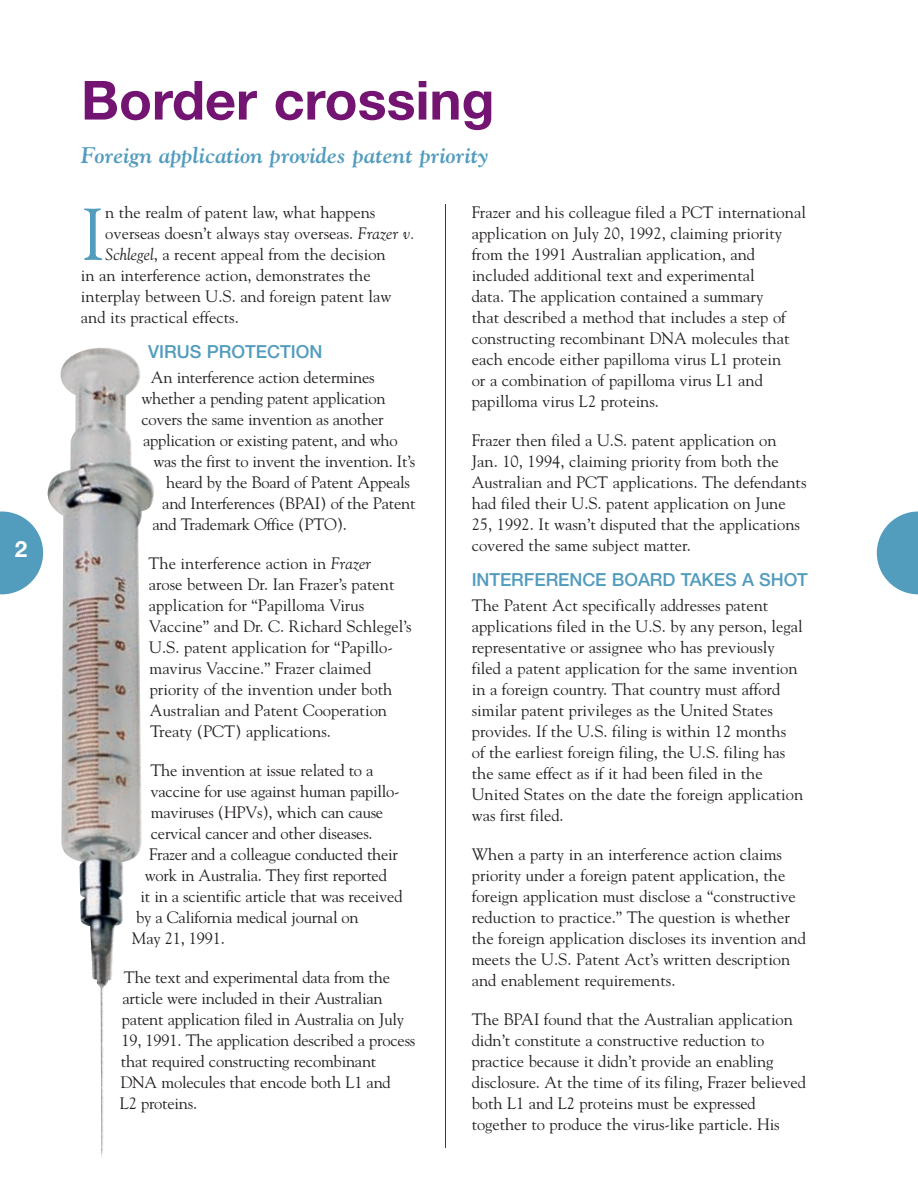
<style>
.page{position:relative;width:918px;height:1188px;background:#fff}
.page>*{position:absolute;margin:0;border:0;box-sizing:border-box;transform-origin:0 0}
.t1{font:72.9px "Goudy Std";color:#529cbe}
.t2{font:700 54px "Helvetica Neue LT Std";color:#731372}
.t3{font:italic 700 22.5px "Goudy Std";color:#529cbe}
.t4{font:700 22.5px "Helvetica Neue LT Std";color:#fff}
.t5{font:500 18px "Helvetica Neue LT Std";letter-spacing:-.005em;color:#529cbe}
.t6{font:16.5px/21px "Goudy Std";color:#231f20}
.s1{font-style:italic}
</style>
<div class="page">
<svg style="left:0;top:512px;width:43px;height:82px"></svg>
<hr style="left:445px;top:204px;width:1px;height:944px;background:#731372">
<svg style="left:877px;top:512px;width:41px;height:82px"></svg>
<img style="left:47px;top:347px;width:107px;height:811px">
<h3 class="t4" style="left:15px;top:541px;width:14px">2</h3>
<h2 class="t2" style="left:81px;top:81px;width:415px">Border crossing</h2>
<h3 class="t3" style="left:81px;top:142px;width:409px">Foreign application provides patent priority</h3>
<h1 class="t1" style="left:81px;top:192px;width:26px">I</h1>
<p class="t6" style="left:105px;top:202px;width:272px">n the realm of patent law, what happens</p>
<p class="t6" style="left:105px;top:223px;width:311px">overseas doesn’t always stay overseas. <span class="s1">Frazer v.</span></p>
<p class="t6" style="left:105px;top:244px;width:282px"><span class="s1">Schlegel</span>, a recent appeal from the decision</p>
<p class="t6" style="left:81px;top:265px;width:291px">in an interference action, demonstrates the</p>
<p class="t6" style="left:81px;top:286px;width:312px">interplay between U.S. and foreign patent law</p>
<p class="t6" style="left:81px;top:307px;width:159px">and its practical effects.</p>
<p class="t5" style="left:148px;top:345px;width:176px">VIRUS PROTECTION</p>
<p class="t6" style="left:151px;top:367px;width:225px">An interference action determines</p>
<p class="t6" style="left:142px;top:388px;width:246px">whether a pending patent application</p>
<p class="t6" style="left:141px;top:409px;width:244px">covers the same invention as another</p>
<p class="t6" style="left:143px;top:430px;width:256px">application or existing patent, and who</p>
<p class="t6" style="left:153px;top:451px;width:263px">was the first to invent the invention. It’s</p>
<p class="t6" style="left:166px;top:472px;width:246px">heard by the Board of Patent Appeals</p>
<p class="t6" style="left:162px;top:493px;width:255px">and Interferences (BPAI) of the Patent</p>
<p class="t6" style="left:152px;top:514px;width:196px">and Trademark Office (PTO).</p>
<p class="t6" style="left:149px;top:553px;width:265px">The interference action in <span class="s1">Frazer<br></span>arose between Dr. Ian Frazer’s patent application for “Papilloma Virus Vaccine” and Dr. C. Richard Schlegel’s U.S. patent application for “Papillo&shy;mavirus Vaccine.” Frazer claimed priority of the invention under both Australian and Patent Cooperation Treaty (PCT) applications.</p>
<p class="t6" style="left:150px;top:760px;width:225px">The invention at issue related to a</p>
<p class="t6" style="left:151px;top:781px;width:251px">vaccine for use against human papillo-</p>
<p class="t6" style="left:151px;top:802px;width:234px">maviruses (HPVs), which can cause</p>
<p class="t6" style="left:151px;top:823px;width:223px">cervical cancer and other diseases.</p>
<p class="t6" style="left:149px;top:844px;width:251px">Frazer and a colleague conducted their</p>
<p class="t6" style="left:145px;top:865px;width:244px">work in Australia. They first reported</p>
<p class="t6" style="left:141px;top:886px;width:264px">it in a scientific article that was received</p>
<p class="t6" style="left:136px;top:907px;width:224px">by a California medical journal on</p>
<p class="t6" style="left:132px;top:928px;width:95px">May 21, 1991.</p>
<p class="t6" style="left:120px;top:967px;width:297px">The text and experimental data from the article were included in their Australian patent application filed in Australia on July 19, 1991. The application described a process that required constructing recombinant DNA molecules that encode both L1 and<br>L2 proteins.</p>
<p class="t6" style="left:472px;top:202px;width:336px">Frazer and his colleague filed a PCT international application on July 20, 1992, claiming priority from the 1991 Australian application, and included additional text and experimental<br>data. The application contained a summary<br>that described a method that includes a step of constructing recombinant DNA molecules that each encode either papilloma virus L1 protein<br>or a combination of papilloma virus L1 and papilloma virus L2 proteins.</p>
<p class="t6" style="left:472px;top:430px;width:336px">Frazer then filed a U.S. patent application on Jan. 10, 1994, claiming priority from both the Australian and PCT applications. The defendants had filed their U.S. patent application on June 25, 1992. It wasn’t disputed that the applications covered the same subject matter.</p>
<p class="t5" style="left:472px;top:573px;width:338px">INTERFERENCE BOARD TAKES A SHOT</p>
<p class="t6" style="left:472px;top:595px;width:333px">The Patent Act specifically addresses patent applications filed in the U.S. by any person, legal representative or assignee who has previously filed a patent application for the same invention in a foreign country. That country must afford similar patent privileges as the United States provides. If the U.S. filing is within 12 months of the earliest foreign filing, the U.S. filing has the same effect as if it had been filed in the United States on the date the foreign application was first filed.</p>
<p class="t6" style="left:472px;top:844px;width:336px">When a party in an interference action claims priority under a foreign patent application, the foreign application must disclose a “constructive reduction to practice.” The question is whether the foreign application discloses its invention and meets the U.S. Patent Act’s written description and enablement requirements.</p>
<p class="t6" style="left:472px;top:1009px;width:336px">The BPAI found that the Australian application didn’t constitute a constructive reduction to practice because it didn’t provide an enabling disclosure. At the time of its filing, Frazer believed both L1 and L2 proteins must be expressed together to produce the virus-like particle. His</p>
</div>
